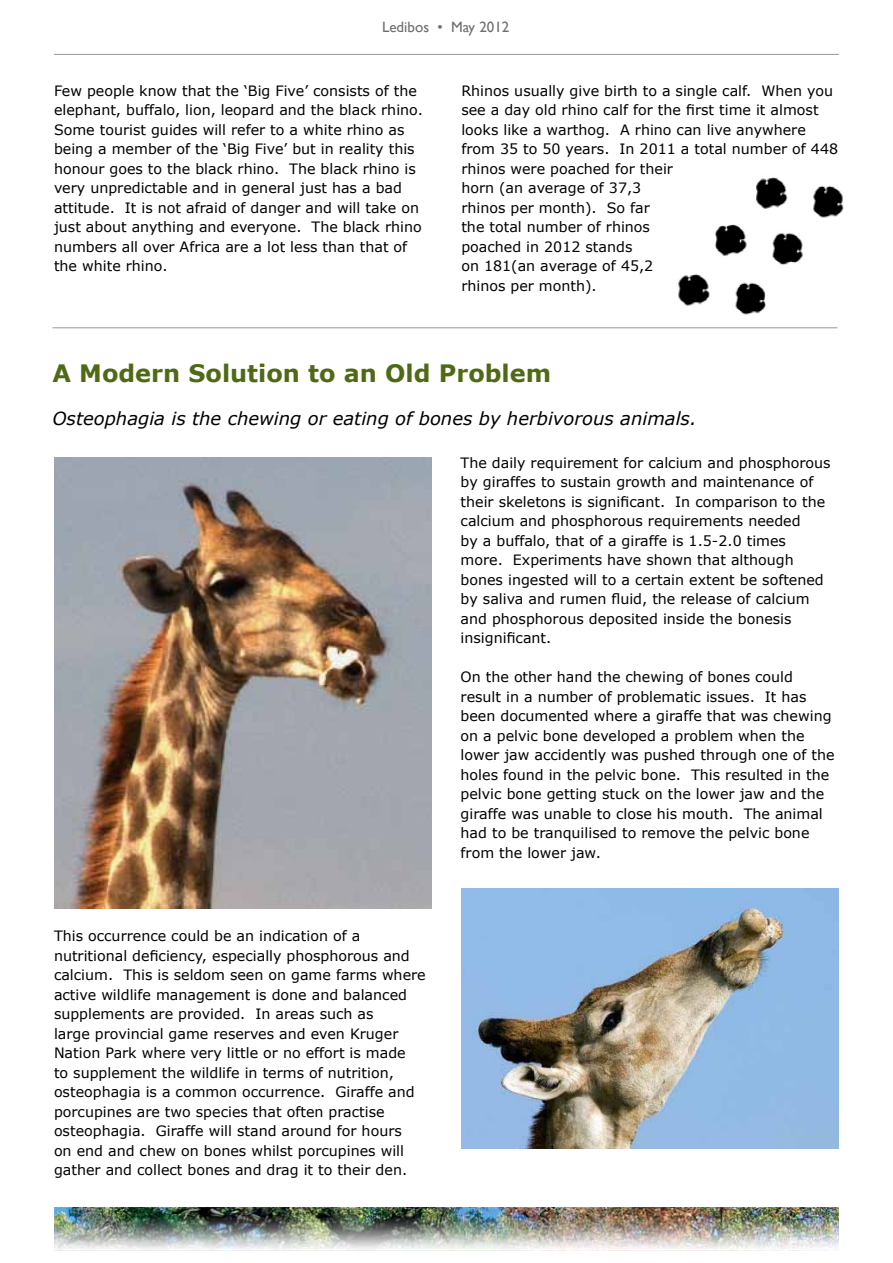
<style>
.page{position:relative;width:893px;height:1263px;background:#fff}
.page>*{position:absolute;margin:0;border:0;box-sizing:border-box;transform-origin:0 0}
.t1{font:700 24px "Verdana";color:#4e6a14}
.t2{font:italic 18px "Verdana";color:#000}
.t3{font:15px "Gill Sans";color:#6d6e71}
.t4{font:14.25px/19.5px "Verdana";color:#000}
</style>
<div class="page">
<img style="left:54px;top:1208px;width:785px;height:43px">
<hr style="left:54px;top:54px;width:785px;height:1px;background:#939598">
<img style="left:678px;top:177px;width:166px;height:138px">
<hr style="left:52px;top:327px;width:785px;height:1px;background:#939598">
<img style="left:54px;top:457px;width:378px;height:452px">
<img style="left:461px;top:889px;width:378px;height:259px">
<p class="t3" style="left:382px;top:18px;width:129px">Ledibos • May 2012</p>
<p class="t4" style="left:54px;top:81px;width:370px">Few people know that the ‘Big Five’ consists of the elephant, buffalo, lion, leopard and the black rhino.<br>Some tourist guides will refer to a white rhino as being a member of the ‘Big Five’ but in reality this honour goes to the black rhino. The black rhino is very unpredictable and in general just has a bad attitude. It is not afraid of danger and will take on just about anything and everyone. The black rhino numbers all over Africa are a lot less than that of the white rhino.</p>
<p class="t4" style="left:461px;top:81px;width:378px">Rhinos usually give birth to a single calf. When you see a day old rhino calf for the first time it almost looks like a warthog. A rhino can live anywhere from 35 to 50 years. In 2011 a total number of 448 rhinos were poached for their<br>horn (an average of 37,3<br>rhinos per month). So far<br>the total number of rhinos<br>poached in 2012 stands<br>on 181(an average of 45,2<br>rhinos per month).</p>
<h1 class="t1" style="left:52px;top:358px;width:500px">A Modern Solution to an Old Problem</h1>
<p class="t2" style="left:52px;top:407px;width:646px">Osteophagia is the chewing or eating of bones by herbivorous animals.</p>
<p class="t4" style="left:54px;top:926px;width:373px">This occurrence could be an indication of a nutritional deficiency, especially phosphorous and calcium. This is seldom seen on game farms where active wildlife management is done and balanced supplements are provided. In areas such as<br>large provincial game reserves and even Kruger Nation Park where very little or no effort is made<br>to supplement the wildlife in terms of nutrition, osteophagia is a common occurrence. Giraffe and porcupines are two species that often practise osteophagia. Giraffe will stand around for hours<br>on end and chew on bones whilst porcupines will gather and collect bones and drag it to their den.</p>
<p class="t4" style="left:461px;top:453px;width:372px">The daily requirement for calcium and phosphorous by giraffes to sustain growth and maintenance of their skeletons is significant. In comparison to the calcium and phosphorous requirements needed<br>by a buffalo, that of a giraffe is 1.5-2.0 times more. Experiments have shown that although bones ingested will to a certain extent be softened by saliva and rumen fluid, the release of calcium and phosphorous deposited inside the bonesis insignificant.</p>
<p class="t4" style="left:461px;top:668px;width:376px">On the other hand the chewing of bones could result in a number of problematic issues. It has been documented where a giraffe that was chewing on a pelvic bone developed a problem when the lower jaw accidently was pushed through one of the holes found in the pelvic bone. This resulted in the pelvic bone getting stuck on the lower jaw and the giraffe was unable to close his mouth. The animal had to be tranquilised to remove the pelvic bone from the lower jaw.</p>
</div>
